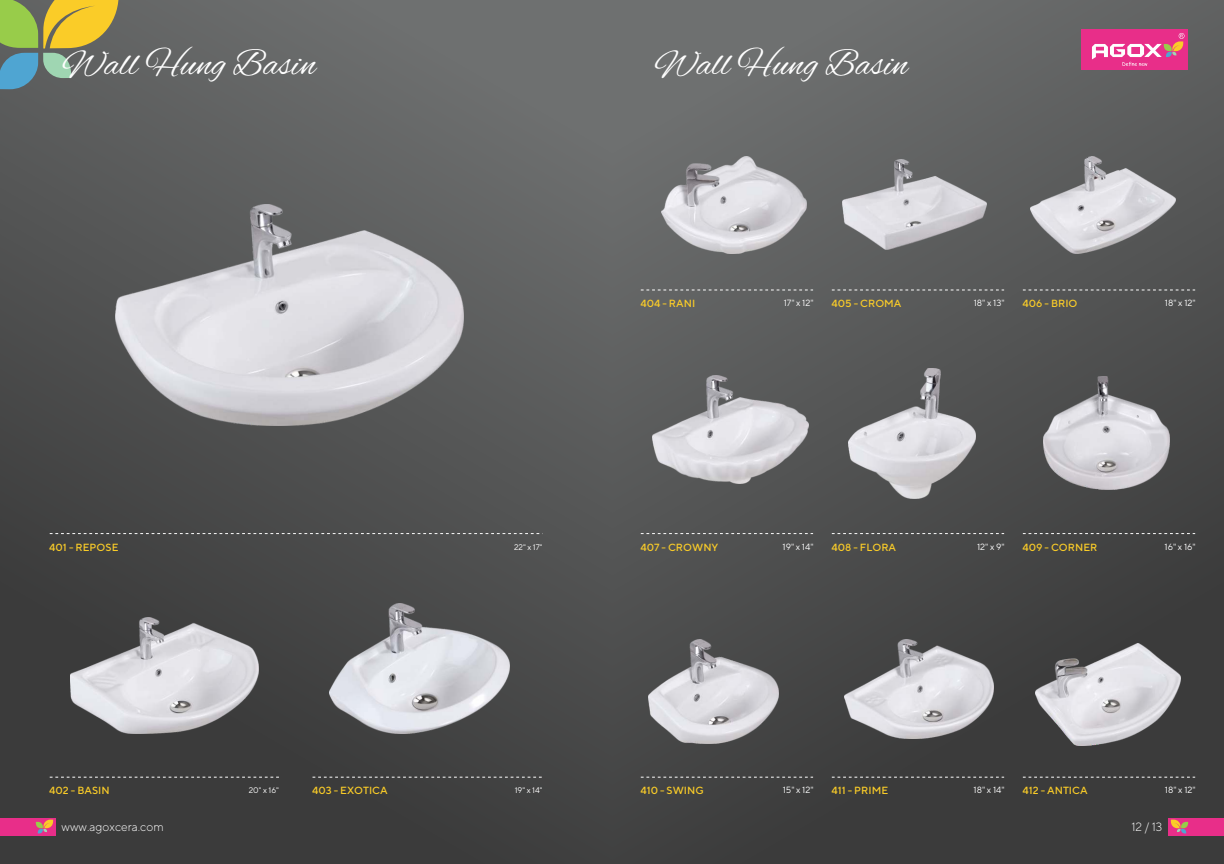
<style>
.page{position:relative;width:1224px;height:864px;background:#fff}
.page>*{position:absolute;margin:0;border:0;box-sizing:border-box;transform-origin:0 0}
.t1{font:37.3px "Alex Brush";color:#fefefe}
.t2{font:300 12px "TT Norms";color:#fefefe}
.t3{font:500 10.4px "TT Norms";color:#facc28}
.t4{font:9px "TT Norms";color:#fefefe}
.t5{font:8.1px "TT Norms";color:#fefefe}
</style>
<div class="page">
<div style="left:612px;top:0;width:612px;height:864px;background:linear-gradient(to bottom,#6a6c6c,#383838)"></div>
<div style="left:0;top:0;width:612px;height:864px;background:linear-gradient(to bottom,#6b6d6d,#383838)"></div>
<svg style="left:0;top:0;width:119px;height:89px;background:#91995e"></svg>
<div style="left:0;top:818px;width:56px;height:17px;background:#e82e89"></div>
<svg style="left:36px;top:820px;width:17px;height:14px"></svg>
<svg style="left:641px;top:290px;width:172px;height:1px"></svg>
<svg style="left:832px;top:290px;width:172px;height:1px"></svg>
<svg style="left:1023px;top:290px;width:172px;height:1px"></svg>
<svg style="left:641px;top:533px;width:172px;height:1px"></svg>
<svg style="left:832px;top:533px;width:172px;height:1px"></svg>
<svg style="left:1023px;top:533px;width:172px;height:1px"></svg>
<svg style="left:641px;top:777px;width:172px;height:1px"></svg>
<svg style="left:832px;top:777px;width:172px;height:1px"></svg>
<svg style="left:1023px;top:777px;width:172px;height:1px"></svg>
<div style="left:1082px;top:29px;width:106px;height:41px;background:#e82e89"></div>
<svg style="left:1092px;top:33px;width:93px;height:33px"></svg>
<div style="left:1168px;top:818px;width:56px;height:17px;background:#e82e89"></div>
<svg style="left:1171px;top:820px;width:17px;height:14px"></svg>
<svg style="left:50px;top:533px;width:492px;height:1px"></svg>
<svg style="left:50px;top:777px;width:230px;height:1px"></svg>
<svg style="left:313px;top:777px;width:229px;height:1px"></svg>
<img style="left:116px;top:204px;width:347px;height:221px">
<img style="left:330px;top:604px;width:179px;height:129px">
<img style="left:70px;top:618px;width:189px;height:116px">
<img style="left:662px;top:156px;width:144px;height:97px">
<img style="left:842px;top:160px;width:145px;height:90px">
<img style="left:1031px;top:156px;width:144px;height:97px">
<img style="left:1043px;top:376px;width:127px;height:113px">
<img style="left:849px;top:368px;width:126px;height:131px">
<img style="left:653px;top:376px;width:156px;height:107px">
<img style="left:1036px;top:643px;width:145px;height:103px">
<img style="left:845px;top:640px;width:148px;height:98px">
<img style="left:648px;top:640px;width:130px;height:103px">
<h1 class="t1" style="left:62px;top:43px;width:255px">Wall Hung Basin</h1>
<h1 class="t1" style="left:654px;top:43px;width:255px">Wall Hung Basin</h1>
<p class="t3" style="left:640px;top:297px;width:56px">404 - RANI</p>
<p class="t4" style="left:784px;top:297px;width:31px">17" x 12"</p>
<p class="t3" style="left:831px;top:297px;width:72px">405 - CROMA</p>
<p class="t4" style="left:974px;top:297px;width:32px">18" x 13"</p>
<p class="t3" style="left:1022px;top:297px;width:57px">406 - BRIO</p>
<p class="t4" style="left:1165px;top:297px;width:32px">18" x 12"</p>
<p class="t3" style="left:49px;top:541px;width:71px">401 - REPOSE</p>
<p class="t5" style="left:514px;top:542px;width:30px">22" x 17"</p>
<p class="t3" style="left:640px;top:541px;width:80px">407 - CROWNY</p>
<p class="t4" style="left:783px;top:541px;width:33px">19" x 14"</p>
<p class="t3" style="left:831px;top:541px;width:66px">408 - FLORA</p>
<p class="t4" style="left:977px;top:541px;width:29px">12" x 9"</p>
<p class="t3" style="left:1022px;top:541px;width:76px">409 - CORNER</p>
<p class="t4" style="left:1165px;top:541px;width:33px">16" x 16"</p>
<p class="t3" style="left:49px;top:784px;width:62px">402 - BASIN</p>
<p class="t5" style="left:249px;top:785px;width:32px">20" x 16"</p>
<p class="t3" style="left:312px;top:784px;width:77px">403 - EXOTICA</p>
<p class="t5" style="left:515px;top:785px;width:29px">19" x 14"</p>
<p class="t3" style="left:640px;top:784px;width:65px">410 - SWING</p>
<p class="t4" style="left:783px;top:785px;width:32px">15" x 12"</p>
<p class="t3" style="left:831px;top:784px;width:58px">411 - PRIME</p>
<p class="t4" style="left:974px;top:785px;width:33px">18" x 14"</p>
<p class="t3" style="left:1022px;top:784px;width:67px">412 - ANTICA</p>
<p class="t4" style="left:1165px;top:785px;width:32px">18" x 12"</p>
<p class="t2" style="left:62px;top:819px;width:104px">www.agoxcera.com</p>
<p class="t2" style="left:1132px;top:819px;width:32px">12 / 13</p>
</div>
